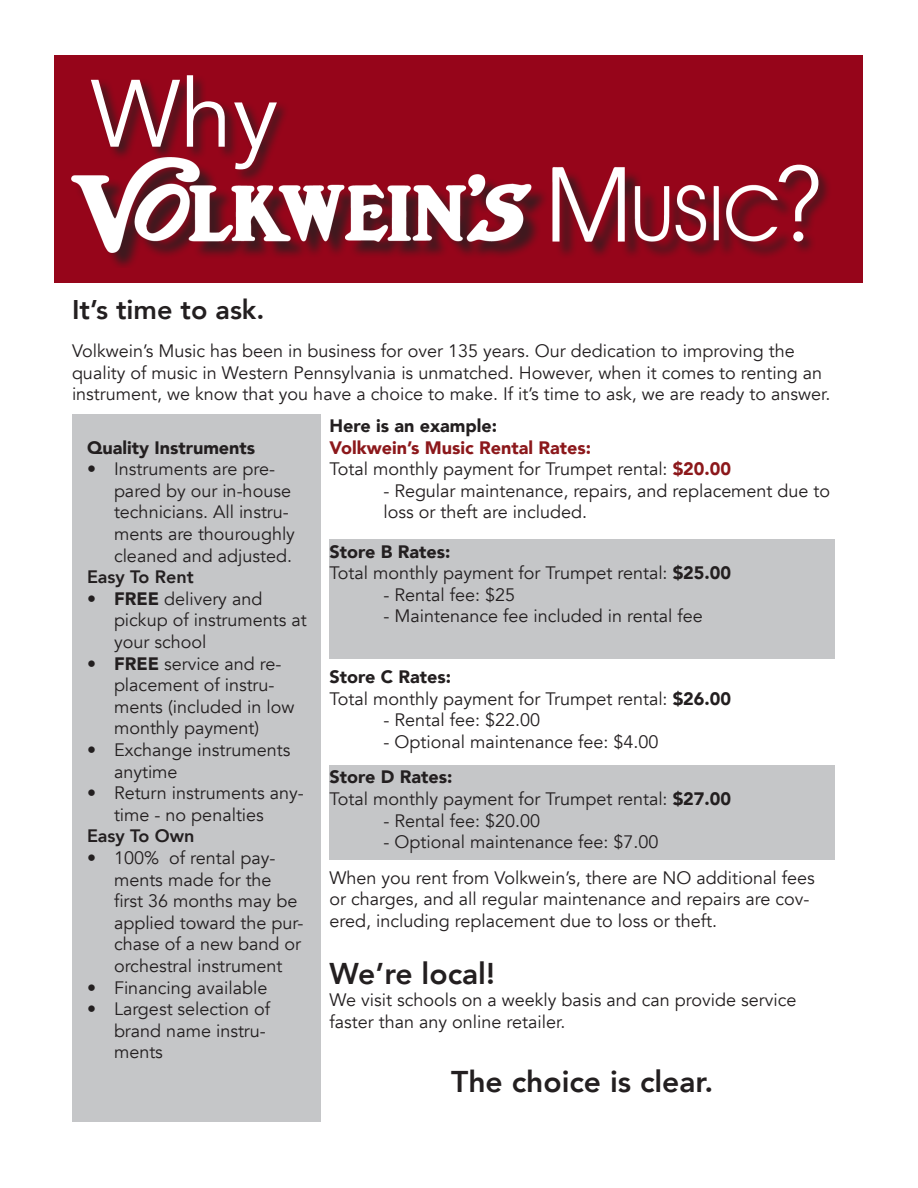
<style>
.page{position:relative;width:918px;height:1188px;background:#fff}
.page>*{position:absolute;margin:0;border:0;box-sizing:border-box;transform-origin:0 0}
.t1{font:300 105px "Avenir";color:#fff}
.t2{font:94.5px "Avenir";color:#fff}
.t3{font:800 30px "Avenir";color:#231f20}
.t4{font:800 27px "Avenir";color:#231f20}
.t5{font:18px/21.6px "Avenir";color:#231f20}
.t6{font:900 18px "Avenir";color:#231f20}
.t7{font:900 18px "Avenir";color:#8c181b}
.t8{font:800 18px "Avenir";color:#231f20}
.s1{font-weight:900}
.s2{font-weight:900;color:#8c181b}
</style>
<div class="page">
<div style="left:55px;top:56px;width:808px;height:227px;background:#96051a"></div>
<div style="left:75px;top:160px;width:720px;height:107px;background:#231f20;opacity:.75"></div>
<img style="left:72px;top:160px;width:706px;height:93px">
<div style="left:90px;top:74px;width:200px;height:110px;background:#231f20;opacity:.75"></div>
<div style="left:777px;top:163px;width:55px;height:93px;background:#231f20;opacity:.75"></div>
<div style="left:72px;top:414px;width:248px;height:707px;background:#c5c6c8"></div>
<div style="left:329px;top:539px;width:506px;height:120px;background:#c5c6c8"></div>
<div style="left:329px;top:765px;width:506px;height:95px;background:#c5c6c8"></div>
<p class="t2" style="left:91px;top:58px;width:189px">Why</p>
<p class="t1" style="left:774px;top:143px;width:50px">?</p>
<p class="t4" style="left:72px;top:289px;width:194px">It’s time to ask.</p>
<p class="t5" style="left:72px;top:340px;width:760px">Volkwein’s Music has been in business for over 135 years. Our dedication to improving the quality of music in Western Pennsylvania is unmatched. However, when it comes to renting an instrument, we know that you have a choice to make. If it’s time to ask, we are ready to answer.</p>
<p class="t6" style="left:87px;top:432px;width:170px">Quality Instruments</p>
<p class="t5" style="left:114px;top:459px;width:183px;text-indent:-27px">• Instruments are pre&shy;pared by our in-house technicians. All instru&shy;ments are thouroughly cleaned and adjusted.</p>
<p class="t8" style="left:87px;top:563px;width:108px">Easy To Rent</p>
<p class="t5" style="left:114px;top:588px;width:194px;text-indent:-27px"><span class="s1">• FREE</span> delivery and pickup of instruments at your school</p>
<p class="t5" style="left:114px;top:653px;width:182px;text-indent:-27px"><span class="s1">• FREE</span> service and re&shy;placement of instru&shy;ments (included in low monthly payment)</p>
<p class="t5" style="left:114px;top:739px;width:178px;text-indent:-27px">• Exchange instruments anytime</p>
<p class="t5" style="left:114px;top:783px;width:191px;text-indent:-27px">• Return instruments any&shy;time - no penalties</p>
<p class="t8" style="left:87px;top:822px;width:109px">Easy To Own</p>
<p class="t5" style="left:114px;top:847px;width:191px;text-indent:-27px">• 100% of rental pay&shy;ments made for the first 36 months may be applied toward the pur&shy;chase of a new band or orchestral instrument</p>
<p class="t5" style="left:87px;top:977px;width:182px">• Financing available</p>
<p class="t5" style="left:114px;top:999px;width:158px;text-indent:-27px">• Largest selection of brand name instru&shy;ments</p>
<p class="t6" style="left:329px;top:410px;width:169px">Here is an example:</p>
<p class="t7" style="left:329px;top:432px;width:263px">Volkwein’s Music Rental Rates:</p>
<p class="t5" style="left:329px;top:459px;width:403px">Total monthly payment for Trumpet rental: <span class="s2">$20.00</span></p>
<p class="t5" style="left:383px;top:480px;width:448px">- Regular maintenance, repairs, and replacement due to loss or theft are included.</p>
<p class="t6" style="left:329px;top:536px;width:122px">Store B Rates:</p>
<p class="t5" style="left:329px;top:562px;width:403px">Total monthly payment for Trumpet rental: <span class="s1">$25.00</span></p>
<p class="t5" style="left:383px;top:584px;width:133px">- Rental fee: $25</p>
<p class="t5" style="left:383px;top:606px;width:321px">- Maintenance fee included in rental fee</p>
<p class="t6" style="left:329px;top:661px;width:123px">Store C Rates:</p>
<p class="t5" style="left:329px;top:688px;width:403px">Total monthly payment for Trumpet rental: <span class="s1">$26.00</span></p>
<p class="t5" style="left:383px;top:710px;width:158px">- Rental fee: $22.00</p>
<p class="t5" style="left:383px;top:731px;width:277px">- Optional maintenance fee: $4.00</p>
<p class="t6" style="left:329px;top:762px;width:124px">Store D Rates:</p>
<p class="t5" style="left:329px;top:788px;width:403px">Total monthly payment for Trumpet rental: <span class="s1">$27.00</span></p>
<p class="t5" style="left:383px;top:810px;width:158px">- Rental fee: $20.00</p>
<p class="t5" style="left:383px;top:831px;width:277px">- Optional maintenance fee: $7.00</p>
<p class="t5" style="left:329px;top:867px;width:487px">When you rent from Volkwein’s, there are NO additional fees or charges, and all regular maintenance and repairs are cov&shy;ered, including replacement due to loss or theft.</p>
<p class="t3" style="left:329px;top:951px;width:167px">We’re local!</p>
<p class="t5" style="left:329px;top:989px;width:469px">We visit schools on a weekly basis and can provide service faster than any online retailer.</p>
<p class="t3" style="left:451px;top:1059px;width:264px">The choice is clear.</p>
</div>
